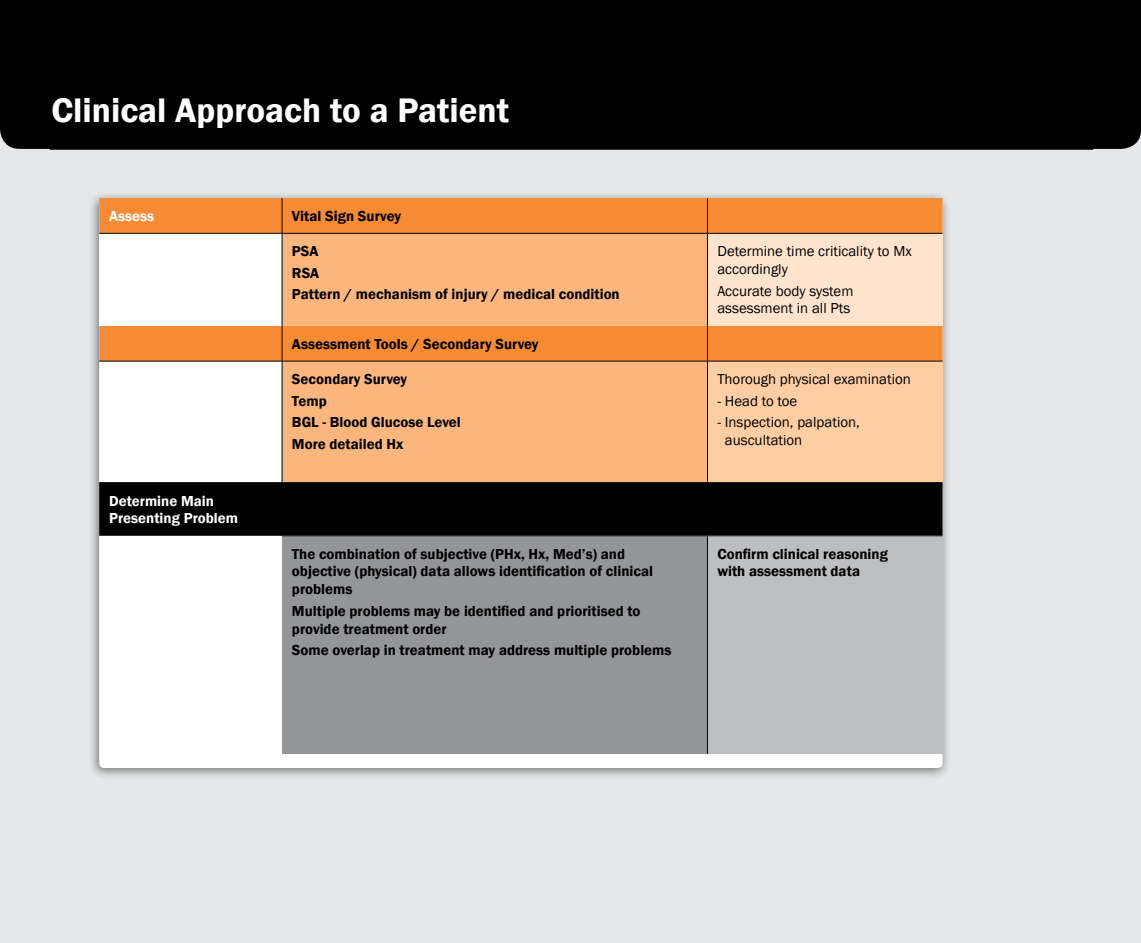
<style>
.page{position:relative;width:1141px;height:943px;background:#e6e7e8}
.page>*{position:absolute;margin:0;border:0;box-sizing:border-box;transform-origin:0 0}
.t1{font:600 35px "Franklin Gothic";color:#fff}
.t2{font:600 14.88px/21.5px "Franklin Gothic";color:#000}
.t3{font:14.88px/17.8px "Franklin Gothic";color:#000}
.t4{font:600 14.88px/17.8px "Franklin Gothic";color:#fff}
</style>
<div class="page">
<div style="left:89px;top:192px;width:863px;height:588px;background:#000;opacity:.5"></div>
<div style="left:99px;top:198px;width:844px;height:570px;background:#fff;border-radius:5px"></div>
<div style="left:0;top:0;width:1141px;height:149px;background:#000"></div>
<div style="left:50px;top:97px;width:1042px;height:52px;background:#000"></div>
<div style="left:50px;top:96px;width:1043px;height:54px;border:2px solid #000"></div>
<div style="left:99px;top:198px;width:844px;height:163px;background:#f68b33"></div>
<div style="left:99px;top:233px;width:183px;height:93px;background:#fff"></div>
<svg style="left:283px;top:234px;width:424px;height:248px;background:#f9af73"></svg>
<div style="left:707px;top:233px;width:236px;height:93px;background:#fee4cd"></div>
<div style="left:707px;top:361px;width:236px;height:121px;background:#fdcda4"></div>
<div style="left:99px;top:483px;width:844px;height:53px;background:#000"></div>
<div style="left:282px;top:536px;width:425px;height:218px;background:#939598"></div>
<div style="left:707px;top:536px;width:236px;height:218px;background:#bcbec0"></div>
<hr style="left:707px;top:198px;width:1px;height:35px;background:#000">
<hr style="left:707px;top:233px;width:1px;height:93px;background:#000">
<hr style="left:707px;top:326px;width:1px;height:35px;background:#000">
<hr style="left:99px;top:361px;width:183px;height:1px;background:#000">
<hr style="left:282px;top:361px;width:425px;height:1px;background:#000">
<hr style="left:707px;top:361px;width:236px;height:1px;background:#000">
<hr style="left:707px;top:361px;width:1px;height:121px;background:#000">
<hr style="left:99px;top:482px;width:183px;height:1px;background:#000">
<hr style="left:282px;top:482px;width:425px;height:1px;background:#000">
<hr style="left:707px;top:482px;width:236px;height:1px;background:#000">
<hr style="left:707px;top:483px;width:1px;height:52px;background:#000">
<hr style="left:282px;top:535px;width:425px;height:1px;background:#000">
<hr style="left:707px;top:535px;width:236px;height:1px;background:#000">
<hr style="left:707px;top:536px;width:1px;height:218px;background:#000">
<hr style="left:99px;top:233px;width:183px;height:1px;background:#000">
<hr style="left:282px;top:233px;width:425px;height:1px;background:#000">
<hr style="left:707px;top:233px;width:236px;height:1px;background:#000">
<hr style="left:282px;top:198px;width:1px;height:35px;background:#000">
<hr style="left:282px;top:233px;width:1px;height:93px;background:#000">
<hr style="left:282px;top:361px;width:1px;height:121px;background:#000">
<hr style="left:282px;top:482px;width:1px;height:53px;background:#000">
<hr style="left:282px;top:326px;width:1px;height:35px;background:#000">
<div style="left:685px;top:67px;width:447px;height:38px;background:#000"></div>
<div style="left:685px;top:66px;width:448px;height:40px;border:2px solid #000"></div>
<h1 class="t1" style="left:50px;top:88px;width:40px">Xx</h1>
<h1 class="t1" style="left:51px;top:89px;width:459px">Clinical Approach to a Patient</h1>
<p class="t4" style="left:109px;top:207px;width:47px">Assess</p>
<p class="t2" style="left:292px;top:205px;width:111px">Vital Sign Survey</p>
<p class="t2" style="left:292px;top:241px;width:329px">PSA<br>RSA<br>Pattern / mechanism of injury / medical condition</p>
<p class="t3" style="left:717px;top:242px;width:196px">Determine time criticality to Mx accordingly</p>
<p class="t3" style="left:717px;top:282px;width:138px">Accurate body system assessment in all Pts</p>
<p class="t4" style="left:109px;top:492px;width:130px">Determine Main<br>Presenting Problem</p>
<p class="t2" style="left:292px;top:333px;width:248px">Assessment Tools / Secondary Survey</p>
<p class="t2" style="left:292px;top:368px;width:170px">Secondary Survey<br>Temp<br>BGL - Blood Glucose Level<br>More detailed Hx</p>
<p class="t3" style="left:717px;top:370px;width:195px">Thorough physical examination</p>
<p class="t3" style="left:717px;top:392px;width:81px">- Head to toe</p>
<p class="t3" style="left:725px;top:413px;width:137px;text-indent:-7px">- Inspection, palpation, auscultation</p>
<p class="t2" style="left:292px;top:545px;width:363px;line-height:17.8px">The combination of subjective (PHx, Hx, Med’s) and objective (physical) data allows identification of clinical problems</p>
<p class="t2" style="left:292px;top:602px;width:350px;line-height:17.8px">Multiple problems may be identified and prioritised to provide treatment order</p>
<p class="t2" style="left:292px;top:639px;width:381px">Some overlap in treatment may address multiple problems</p>
<p class="t2" style="left:717px;top:545px;width:172px;line-height:17.8px">Confirm clinical reasoning with assessment data</p>
</div>
